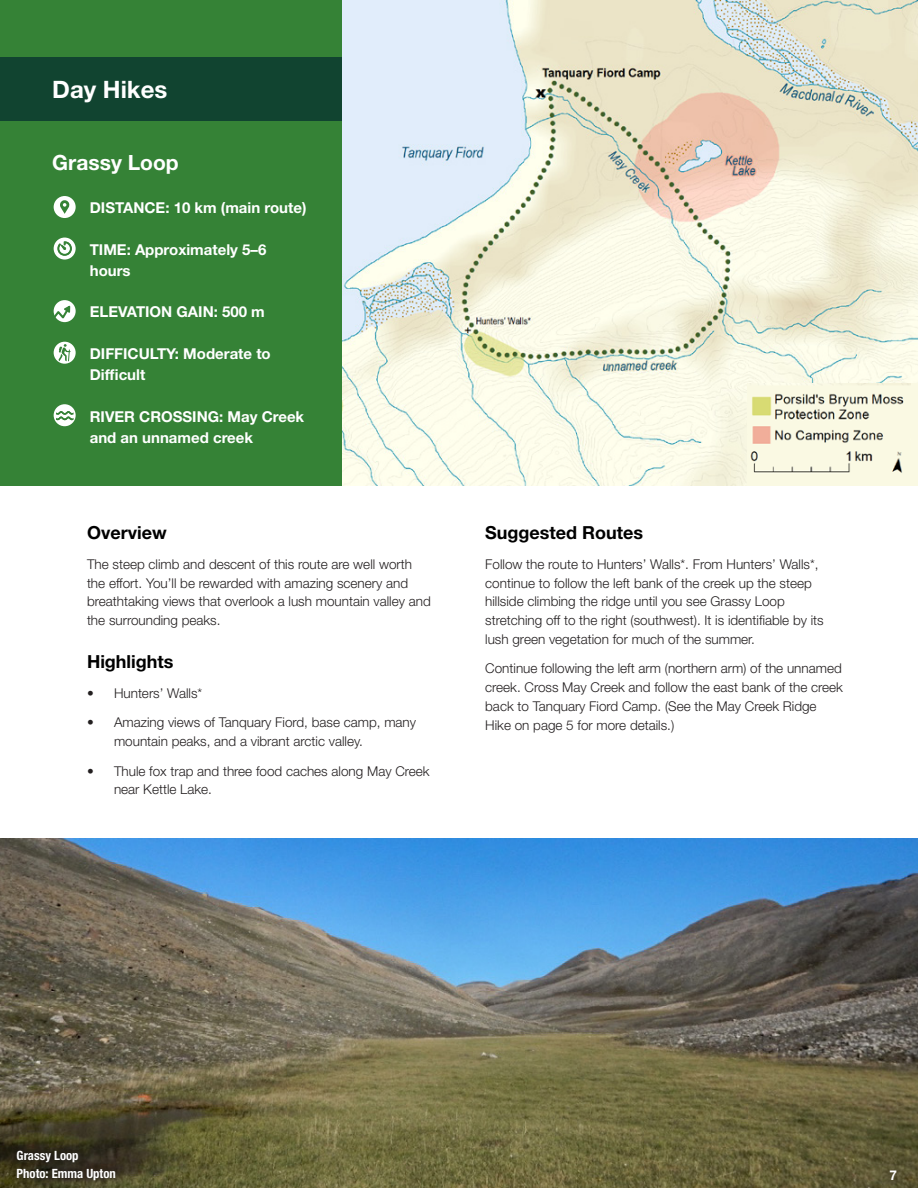
<style>
.page{position:relative;width:918px;height:1188px;background:#fff}
.page>*{position:absolute;margin:0;border:0;box-sizing:border-box;transform-origin:0 0}
._16_pt_White_Bold_Headers{font:700 24px "Helvetica Neue LT Std";color:#fff}
.Hike_Titles{font:700 21px "Helvetica Neue LT Std";color:#fff}
._12_5_pt_Blue_Bold_Headers{font:700 18px "Helvetica Neue LT Std";color:#000}
.Hikes_-_blue_box_stats{font:700 15px/21.8px "Helvetica Neue LT Std";color:#fff}
.t1{font:300 13.5px/18.8px "Helvetica Neue LT Std";color:#231f20}
.t2{font:700 13.5px "Helvetica Neue LT Std";color:#fff}
.Photo_credit_-_white{font:700 condensed 12.75px "Helvetica Neue LT Std";color:#fff}
</style>
<div class="page">
<img style="left:342px;top:0;width:576px;height:486px">
<img style="left:0;top:838px;width:918px;height:350px">
<div style="left:748px;top:383px;width:170px;height:103px;background:#faf9e3"></div>
<img style="left:747px;top:383px;width:163px;height:95px">
<div style="left:0;top:0;width:342px;height:486px;background:#358236"></div>
<div style="left:0;top:57px;width:342px;height:64px;background:#114430"></div>
<svg style="left:881px;top:1161px;width:24px;height:27px"></svg>
<svg style="left:11px;top:1145px;width:110px;height:41px;background:#322d1d"></svg>
<div style="left:54px;top:196px;width:22px;height:22px;background:#fff;border-radius:50%"></div>
<svg style="left:60px;top:200px;width:10px;height:14px"></svg>
<svg style="left:54px;top:238px;width:22px;height:22px"></svg>
<svg style="left:57px;top:241px;width:15px;height:15px"></svg>
<div style="left:54px;top:300px;width:22px;height:22px;background:#fff;border-radius:50%"></div>
<svg style="left:53px;top:304px;width:18px;height:18px"></svg>
<div style="left:54px;top:404px;width:22px;height:22px;background:#fff;border-radius:50%"></div>
<svg style="left:56px;top:411px;width:18px;height:10px"></svg>
<svg style="left:54px;top:342px;width:22px;height:22px"></svg>
<svg style="left:58px;top:344px;width:13px;height:17px"></svg>
<p class="_16_pt_White_Bold_Headers" style="left:52px;top:74px;width:117px">Day Hikes</p>
<p class="Hike_Titles" style="left:52px;top:149px;width:128px">Grassy Loop</p>
<p class="Hikes_-_blue_box_stats" style="left:90px;top:197px;width:218px">DISTANCE: 10 km (main route)</p>
<p class="Hikes_-_blue_box_stats" style="left:90px;top:238px;width:178px">TIME: Approximately 5–6 hours</p>
<p class="Hikes_-_blue_box_stats" style="left:90px;top:301px;width:177px">ELEVATION GAIN: 500 m</p>
<p class="Hikes_-_blue_box_stats" style="left:90px;top:342px;width:183px">DIFFICULTY: Moderate to<br>Difficult</p>
<p class="Hikes_-_blue_box_stats" style="left:90px;top:405px;width:216px">RIVER CROSSING: May Creek and an unnamed creek</p>
<p class="_12_5_pt_Blue_Bold_Headers" style="left:87px;top:522px;width:81px">Overview</p>
<p class="t1" style="left:87px;top:554px;width:345px">The steep climb and descent of this route are well worth the effort. You’ll be rewarded with amazing scenery and breathtaking views that overlook a lush mountain valley and the surrounding peaks.</p>
<p class="_12_5_pt_Blue_Bold_Headers" style="left:87px;top:651px;width:88px">Highlights</p>
<p class="t1" style="left:87px;top:683px;width:117px">• Hunters’ Walls*</p>
<p class="t1" style="left:114px;top:713px;width:304px;text-indent:-27px">• Amazing views of Tanquary Fiord, base camp, many mountain peaks, and a vibrant arctic valley.</p>
<p class="t1" style="left:114px;top:761px;width:317px;text-indent:-27px">• Thule fox trap and three food caches along May Creek near Kettle Lake.</p>
<p class="_12_5_pt_Blue_Bold_Headers" style="left:485px;top:522px;width:160px">Suggested Routes</p>
<p class="t1" style="left:485px;top:554px;width:340px">Follow the route to Hunters’ Walls*. From Hunters’ Walls*, continue to follow the left bank of the creek up the steep hillside climbing the ridge until you see Grassy Loop stretching off to the right (southwest). It is identifiable by its lush green vegetation for much of the summer.</p>
<p class="t1" style="left:485px;top:659px;width:359px">Continue following the left arm (northern arm) of the unnamed creek. Cross May Creek and follow the east bank of the creek back to Tanquary Fiord Camp. (See the May Creek Ridge Hike on page 5 for more details.)</p>
<p class="Photo_credit_-_white" style="left:17px;top:1148px;width:64px">Grassy Loop</p>
<p class="Photo_credit_-_white" style="left:17px;top:1166px;width:101px">Photo: Emma Upton</p>
<p class="t2" style="left:889px;top:1167px;width:9px">7</p>
</div>
